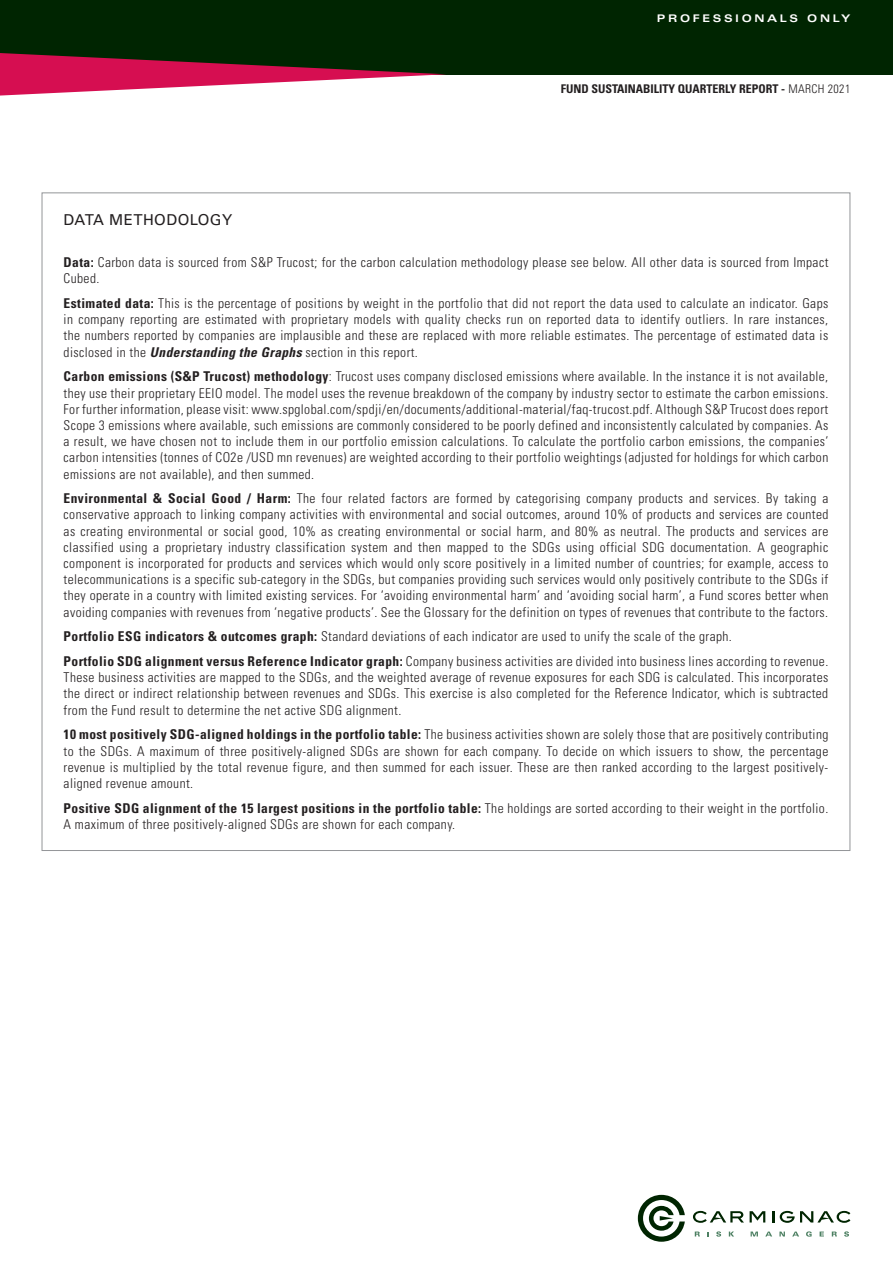
<style>
.page{position:relative;width:893px;height:1263px;background:#fff}
.page>*{position:absolute;margin:0;border:0;box-sizing:border-box;transform-origin:0 0}
.t1{font:15px "Univers LT Std";letter-spacing:.03em;color:#231f20}
.t2{font:300 condensed 13.5px/16.2px "Univers LT Std";letter-spacing:.03em;color:#231f20;text-align:justify}
.t3{font:700 condensed 12px "Univers LT Std";color:#231f20}
.t4{font:700 expanded 10.5px "Univers LT Std";letter-spacing:.25em;color:#fff}
.s1{font-weight:300}
.s2{font-weight:700}
.s3{font-weight:700;font-style:italic}
</style>
<div class="page">
<svg style="left:695px;top:1231px;width:5px;height:5px"></svg>
<svg style="left:716px;top:1231px;width:5px;height:5px"></svg>
<svg style="left:729px;top:1231px;width:5px;height:5px"></svg>
<svg style="left:751px;top:1231px;width:7px;height:5px"></svg>
<svg style="left:765px;top:1231px;width:7px;height:5px"></svg>
<svg style="left:779px;top:1231px;width:6px;height:5px"></svg>
<svg style="left:792px;top:1231px;width:7px;height:5px"></svg>
<svg style="left:806px;top:1231px;width:6px;height:5px"></svg>
<svg style="left:820px;top:1231px;width:4px;height:5px"></svg>
<svg style="left:832px;top:1231px;width:5px;height:5px"></svg>
<svg style="left:844px;top:1231px;width:5px;height:5px"></svg>
<svg style="left:638px;top:1195px;width:47px;height:47px"></svg>
<svg style="left:750px;top:1211px;width:15px;height:11px"></svg>
<svg style="left:772px;top:1211px;width:2px;height:11px"></svg>
<svg style="left:693px;top:1211px;width:51px;height:12px"></svg>
<svg style="left:780px;top:1211px;width:70px;height:12px"></svg>
<div style="left:0;top:0;width:893px;height:74px;background:#002501"></div>
<svg style="left:0;top:53px;width:446px;height:43px"></svg>
<p class="t4" style="left:657px;top:13px;width:195px">PROFESSIONALS ONLY</p>
<p class="t3" style="left:561px;top:82px;width:291px">FUND SUSTAINABILITY QUARTERLY REPORT - <span class="s1">MARCH 2021</span></p>
<p class="t1" style="left:64px;top:211px;width:170px">DATA METHODOLOGY</p>
<p class="t2" style="left:64px;top:254px;width:766px"><span class="s2">Data:</span> Carbon data is sourced from S&amp;P Trucost; for the carbon calculation methodology please see below. All other data is sourced from Impact<br>Cubed.</p>
<p class="t2" style="left:64px;top:295px;width:766px"><span class="s2">Estimated data:</span> This is the percentage of positions by weight in the portfolio that did not report the data used to calculate an indicator. Gaps in company reporting are estimated with proprietary models with quality checks run on reported data to identify outliers. In rare instances, the numbers reported by companies are implausible and these are replaced with more reliable estimates. The percentage of estimated data is disclosed in the <span class="s3">Understanding the Graphs</span> section in this report.</p>
<p class="t2" style="left:64px;top:368px;width:766px"><span class="s2">Carbon emissions (S&amp;P Trucost) methodology</span>: Trucost uses company disclosed emissions where available. In the instance it is not available, they use their proprietary EEIO model. The model uses the revenue breakdown of the company by industry sector to estimate the carbon emissions.<br>For further information, please visit: www.spglobal.com/spdji/en/documents/additional-material/faq-trucost.pdf. Although S&amp;P Trucost does report Scope 3 emissions where available, such emissions are commonly considered to be poorly defined and inconsistently calculated by companies. As a result, we have chosen not to include them in our portfolio emission calculations. To calculate the portfolio carbon emissions, the companies’ carbon intensities (tonnes of CO2e /USD mn revenues) are weighted according to their portfolio weightings (adjusted for holdings for which carbon emissions are not available), and then summed.</p>
<p class="t2" style="left:64px;top:490px;width:766px"><span class="s2">Environmental &amp; Social Good / Harm:</span> The four related factors are formed by categorising company products and services. By taking a conservative approach to linking company activities with environmental and social outcomes, around 10% of products and services are counted as creating environmental or social good, 10% as creating environmental or social harm, and 80% as neutral. The products and services are classified using a proprietary industry classification system and then mapped to the SDGs using official SDG documentation. A geographic component is incorporated for products and services which would only score positively in a limited number of countries; for example, access to telecommunications is a specific sub-category in the SDGs, but companies providing such services would only positively contribute to the SDGs if they operate in a country with limited existing services. For ‘avoiding environmental harm’ and ‘avoiding social harm’, a Fund scores better when avoiding companies with revenues from ‘negative products’. See the Glossary for the definition on types of revenues that contribute to the factors.</p>
<p class="t2" style="left:64px;top:624px;width:766px;line-height:24.8px"><span class="s2">Portfolio ESG indicators &amp; outcomes graph:</span> Standard deviations of each indicator are used to unify the scale of the graph.<br><span class="s2">Portfolio SDG alignment versus Reference Indicator graph:</span> Company business activities are divided into business lines according to revenue.</p>
<p class="t2" style="left:64px;top:669px;width:766px">These business activities are mapped to the SDGs, and the weighted average of revenue exposures for each SDG is calculated. This incorporates the direct or indirect relationship between revenues and SDGs. This exercise is also completed for the Reference Indicator, which is subtracted from the Fund result to determine the net active SDG alignment.</p>
<p class="t2" style="left:64px;top:726px;width:766px"><span class="s2">10 most positively SDG-aligned holdings in the portfolio table:</span> The business activities shown are solely those that are positively contributing to the SDGs. A maximum of three positively-aligned SDGs are shown for each company. To decide on which issuers to show, the percentage revenue is multiplied by the total revenue figure, and then summed for each issuer. These are then ranked according to the largest positively&shy;aligned revenue amount.</p>
<p class="t2" style="left:64px;top:800px;width:766px"><span class="s2">Positive SDG alignment of the 15 largest positions in the portfolio table:</span> The holdings are sorted according to their weight in the portfolio.<br>A maximum of three positively-aligned SDGs are shown for each company.</p>
</div>
